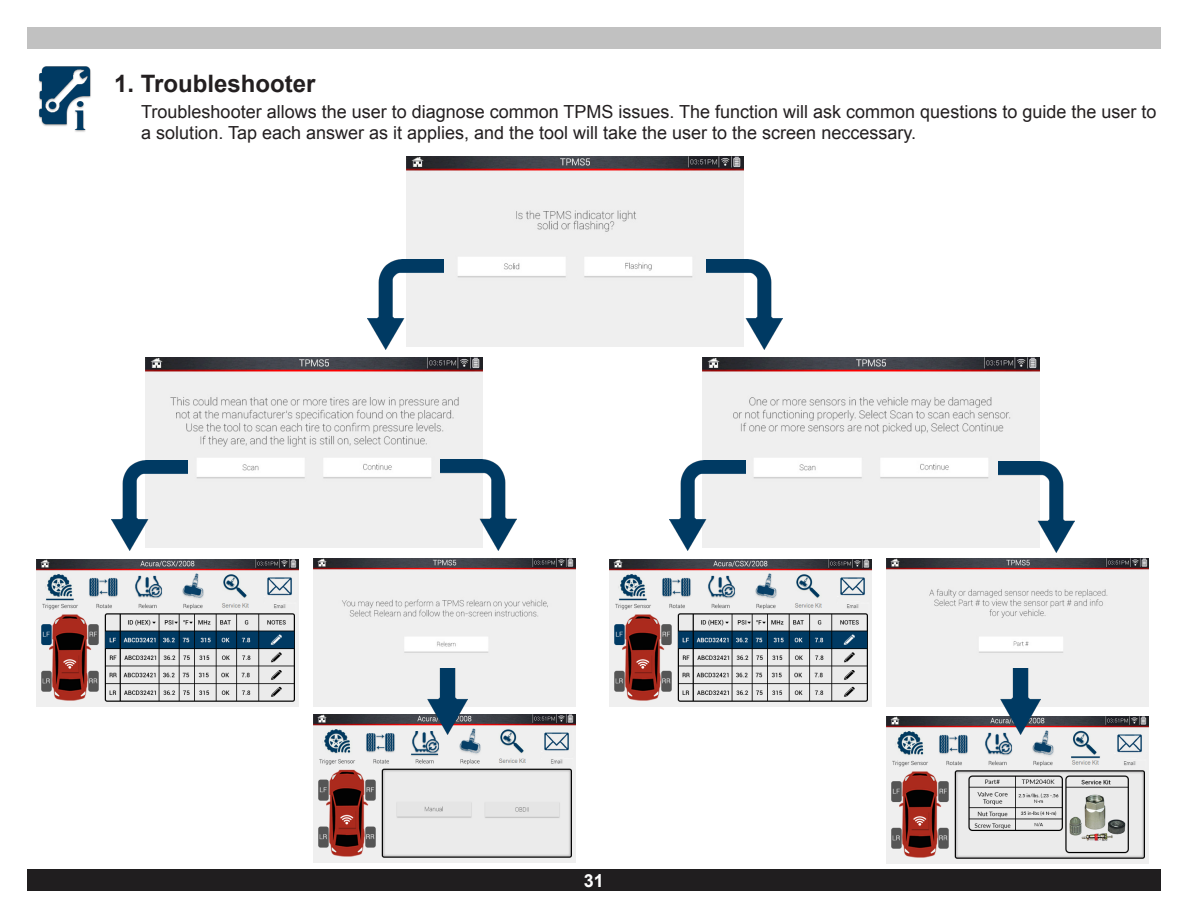
<style>
.page{position:relative;width:1188px;height:918px;background:#fff}
.page>*{position:absolute;margin:0;border:0;box-sizing:border-box;transform-origin:0 0}
.t1{font:700 24px "Arial";color:#231f20}
.t2{font:18px/21.6px "Arial";color:#231f20}
.t3{font:700 18px "Arial";color:#fff}
</style>
<div class="page">
<div style="left:27px;top:27px;width:1134px;height:22px;background:#c1c1c1"></div>
<div style="left:27px;top:869px;width:1134px;height:22px;background:#201e1f"></div>
<img style="left:38px;top:66px;width:53px;height:66px">
<img style="left:703px;top:358px;width:337px;height:189px">
<img style="left:406px;top:157px;width:337px;height:189px">
<img style="left:145px;top:358px;width:337px;height:189px">
<img style="left:36px;top:559px;width:263px;height:148px">
<img style="left:313px;top:559px;width:263px;height:147px">
<img style="left:610px;top:559px;width:262px;height:148px">
<img style="left:887px;top:559px;width:262px;height:147px">
<img style="left:887px;top:716px;width:262px;height:148px">
<img style="left:313px;top:715px;width:263px;height:147px">
<img style="left:706px;top:259px;width:76px;height:91px">
<img style="left:999px;top:462px;width:76px;height:90px">
<img style="left:441px;top:460px;width:75px;height:90px">
<img style="left:368px;top:259px;width:76px;height:91px">
<img style="left:111px;top:460px;width:76px;height:91px">
<img style="left:669px;top:460px;width:76px;height:91px">
<img style="left:1000px;top:669px;width:41px;height:65px">
<img style="left:427px;top:669px;width:41px;height:65px">
<h1 class="t1" style="left:114px;top:68px;width:203px">1. Troubleshooter</h1>
<p class="t2" style="left:141px;top:101px;width:1017px">Troubleshooter allows the user to diagnose common TPMS issues. The function will ask common questions to guide the user to a solution. Tap each answer as it applies, and the tool will take the user to the screen neccessary.</p>
<p class="t3" style="left:584px;top:869px;width:22px">31</p>
</div>
